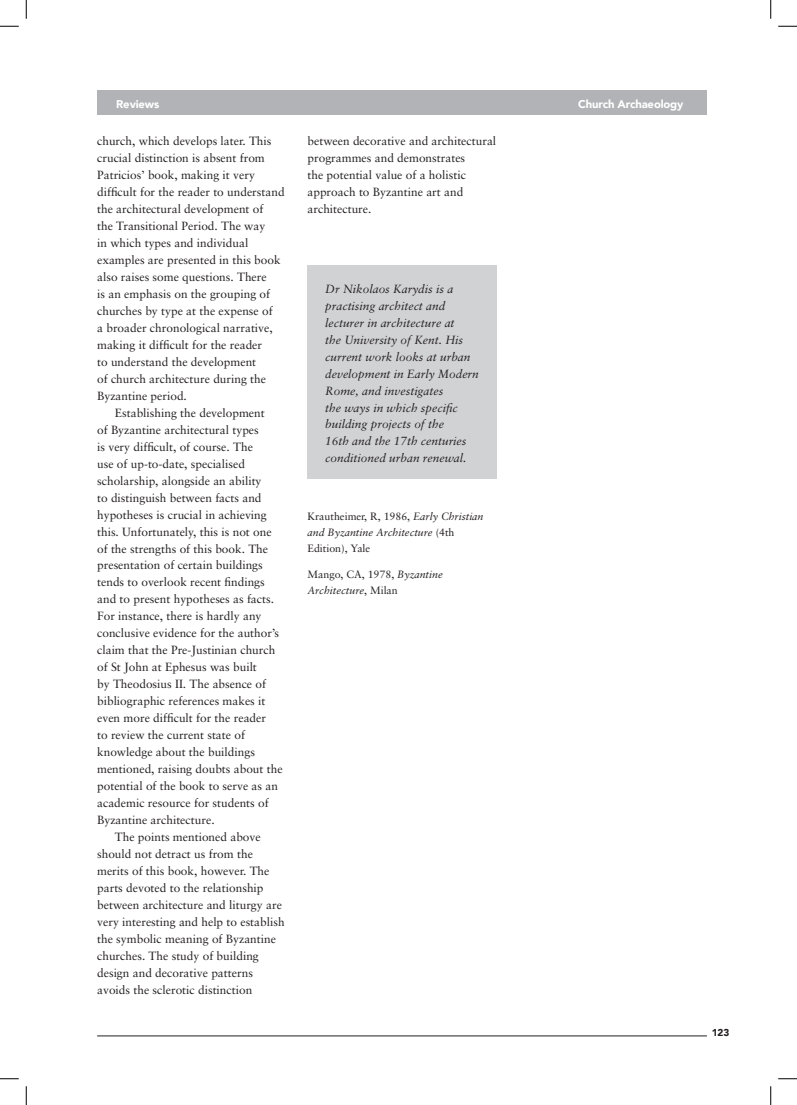
<style>
.page{position:relative;width:797px;height:1105px;background:#fff}
.page>*{position:absolute;margin:0;border:0;box-sizing:border-box;transform-origin:0 0}
.t1{font:11.88px/16.9px "Sabon";color:#231f20}
.t2{font:italic 11.88px/16.9px "Sabon";color:#231f20}
.t3{font:900 11.25px "Avenir";letter-spacing:-.01em;color:#fff}
.t4{font:italic 10.62px/15.6px "Sabon";color:#231f20}
.t5{font:900 10px "Avenir";color:#231f20}
.s1{font-style:normal}
</style>
<div class="page">
<hr style="left:97px;top:1035px;width:610px;height:1px;background:#231f20">
<div style="left:97px;top:90px;width:610px;height:25px;background:#b2b3b7"></div>
<div style="left:308px;top:265px;width:188px;height:214px;background:#d1d2d4"></div>
<svg style="left:0;top:25px;width:19px;height:2px"></svg>
<svg style="left:778px;top:25px;width:19px;height:2px"></svg>
<svg style="left:0;top:1078px;width:19px;height:1px"></svg>
<svg style="left:778px;top:1078px;width:19px;height:1px"></svg>
<svg style="left:25px;top:0;width:2px;height:19px"></svg>
<svg style="left:25px;top:1086px;width:2px;height:19px"></svg>
<svg style="left:770px;top:0;width:1px;height:19px"></svg>
<svg style="left:770px;top:1086px;width:1px;height:19px"></svg>
<p class="t3" style="left:116px;top:97px;width:45px">Reviews</p>
<p class="t3" style="left:578px;top:97px;width:107px">Church Archaeology</p>
<p class="t1" style="left:97px;top:133px;width:176px">church, which develops later. This</p>
<p class="t1" style="left:97px;top:150px;width:169px">crucial distinction is absent from</p>
<p class="t1" style="left:97px;top:167px;width:159px">Patricios’ book, making it very</p>
<p class="t1" style="left:97px;top:183px;width:189px">difficult for the reader to understand</p>
<p class="t1" style="left:97px;top:200px;width:168px">the architectural development of</p>
<p class="t1" style="left:97px;top:217px;width:170px">the Transitional Period. The way</p>
<p class="t1" style="left:97px;top:234px;width:153px">in which types and individual</p>
<p class="t1" style="left:97px;top:251px;width:185px">examples are presented in this book</p>
<p class="t1" style="left:97px;top:268px;width:171px">also raises some questions. There</p>
<p class="t1" style="left:97px;top:285px;width:174px">is an emphasis on the grouping of</p>
<p class="t1" style="left:97px;top:302px;width:177px">churches by type at the expense of</p>
<p class="t1" style="left:97px;top:319px;width:177px">a broader chronological narrative,</p>
<p class="t1" style="left:97px;top:336px;width:166px">making it difficult for the reader</p>
<p class="t1" style="left:97px;top:353px;width:161px">to understand the development</p>
<p class="t1" style="left:97px;top:370px;width:170px">of church architecture during the</p>
<p class="t1" style="left:97px;top:387px;width:91px">Byzantine period.</p>
<p class="t1" style="left:115px;top:404px;width:151px">Establishing the development</p>
<p class="t1" style="left:97px;top:421px;width:163px">of Byzantine architectural types</p>
<p class="t1" style="left:97px;top:438px;width:157px">is very difficult, of course. The</p>
<p class="t1" style="left:97px;top:455px;width:149px">use of up-to-date, specialised</p>
<p class="t1" style="left:97px;top:472px;width:166px">scholarship, alongside an ability</p>
<p class="t1" style="left:97px;top:489px;width:166px">to distinguish between facts and</p>
<p class="t1" style="left:97px;top:506px;width:171px">hypotheses is crucial in achieving</p>
<p class="t1" style="left:97px;top:523px;width:176px">this. Unfortunately, this is not one</p>
<p class="t1" style="left:97px;top:540px;width:172px">of the strengths of this book. The</p>
<p class="t1" style="left:97px;top:557px;width:167px">presentation of certain buildings</p>
<p class="t1" style="left:97px;top:574px;width:169px">tends to overlook recent findings</p>
<p class="t1" style="left:97px;top:591px;width:178px">and to present hypotheses as facts.</p>
<p class="t1" style="left:97px;top:608px;width:166px">For instance, there is hardly any</p>
<p class="t1" style="left:97px;top:625px;width:183px">conclusive evidence for the author’s</p>
<p class="t1" style="left:97px;top:642px;width:180px">claim that the Pre-Justinian church</p>
<p class="t1" style="left:97px;top:659px;width:161px">of St John at Ephesus was built</p>
<p class="t1" style="left:97px;top:675px;width:170px">by Theodosius II. The absence of</p>
<p class="t1" style="left:97px;top:692px;width:170px">bibliographic references makes it</p>
<p class="t1" style="left:97px;top:709px;width:170px">even more difficult for the reader</p>
<p class="t1" style="left:97px;top:726px;width:149px">to review the current state of</p>
<p class="t1" style="left:97px;top:743px;width:159px">knowledge about the buildings</p>
<p class="t1" style="left:97px;top:760px;width:187px">mentioned, raising doubts about the</p>
<p class="t1" style="left:97px;top:777px;width:182px">potential of the book to serve as an</p>
<p class="t1" style="left:97px;top:794px;width:173px">academic resource for students of</p>
<p class="t1" style="left:97px;top:811px;width:119px">Byzantine architecture.</p>
<p class="t1" style="left:115px;top:828px;width:147px">The points mentioned above</p>
<p class="t1" style="left:97px;top:845px;width:157px">should not detract us from the</p>
<p class="t1" style="left:97px;top:862px;width:174px">merits of this book, however. The</p>
<p class="t1" style="left:97px;top:879px;width:168px">parts devoted to the relationship</p>
<p class="t1" style="left:97px;top:896px;width:186px">between architecture and liturgy are</p>
<p class="t1" style="left:97px;top:913px;width:189px">very interesting and help to establish</p>
<p class="t1" style="left:97px;top:930px;width:180px">the symbolic meaning of Byzantine</p>
<p class="t1" style="left:97px;top:947px;width:163px">churches. The study of building</p>
<p class="t1" style="left:97px;top:964px;width:157px">design and decorative patterns</p>
<p class="t1" style="left:97px;top:981px;width:157px">avoids the sclerotic distinction</p>
<p class="t1" style="left:307px;top:133px;width:190px">between decorative and architectural programmes and demonstrates<br>the potential value of a holistic approach to Byzantine art and architecture.</p>
<p class="t2" style="left:325px;top:281px;width:155px">Dr Nikolaos Karydis is a practising architect and lecturer in architecture at<br>the University of Kent. His current work looks at urban development in Early Modern<br>Rome, and investigates<br>the ways in which specific building projects of the<br>16th and the 17th centuries conditioned urban renewal.</p>
<p class="t4" style="left:307px;top:509px;width:177px"><span class="s1">Krautheimer, R, 1986,</span> Early Christian and Byzantine Architecture <span class="s1">(4th<br>Edition), Yale</span></p>
<p class="t4" style="left:307px;top:566px;width:137px"><span class="s1">Mango, CA, 1978,</span> Byzantine<br>Architecture<span class="s1">, Milan</span></p>
<p class="t5" style="left:711px;top:1026px;width:19px">123</p>
</div>
